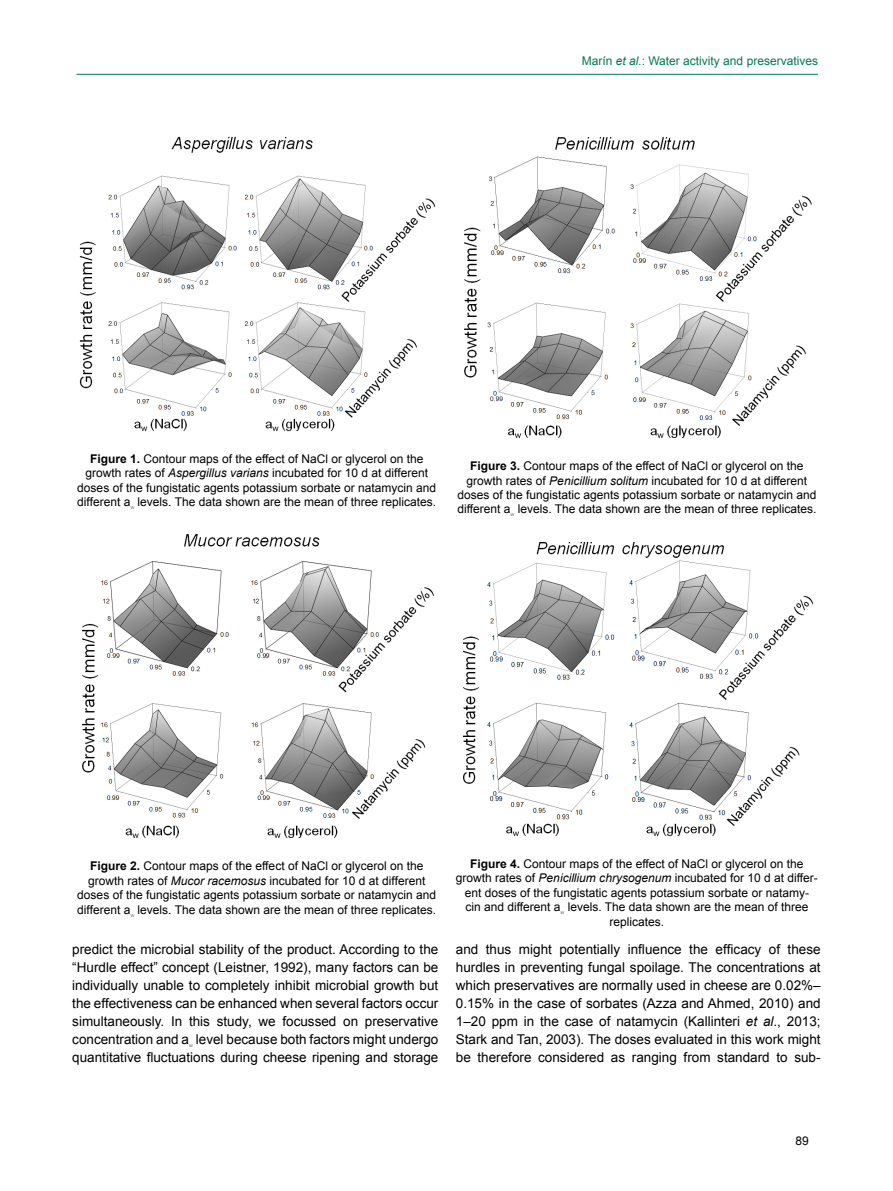
<style>
.page{position:relative;width:893px;height:1191px;background:#fff}
.page>*{position:absolute;margin:0;border:0;box-sizing:border-box;transform-origin:0 0}
.t1{font:13.5px/18px "Arial";color:#000;text-align:justify}
.t2{font:12px/14.4px "Arial";color:#000}
.t3{font:12px "Arial";color:#007a4e}
.t4{font:5.25px "Switzer EFN";color:#706f6f}
.s1{font-style:italic}
.s2{font-weight:700}
</style>
<div class="page">
<hr style="left:76px;top:74px;width:742px;height:1px;background:#007a4e">
<img style="left:79px;top:136px;width:357px;height:295px">
<img style="left:82px;top:534px;width:352px;height:305px">
<img style="left:464px;top:137px;width:348px;height:302px">
<img style="left:463px;top:542px;width:351px;height:294px">
<p class="t3" style="left:582px;top:53px;width:238px">Marín <span class="s1">et al.</span>: Water activity and preservatives</p>
<p class="t2" style="left:90px;top:451px;width:335px"><span class="s2">Figure 1.</span> Contour maps of the effect of NaCl or glycerol on the</p>
<p class="t2" style="left:85px;top:466px;width:344px">growth rates of <span class="s1">Aspergillus varians</span> incubated for 10 d at different</p>
<p class="t2" style="left:77px;top:480px;width:360px">doses of the fungistatic agents potassium sorbate or natamycin and</p>
<p class="t2" style="left:77px;top:495px;width:55px">different a</p>
<p class="t4" style="left:130px;top:504px;width:5px">w</p>
<p class="t2" style="left:138px;top:495px;width:300px">levels. The data shown are the mean of three replicates.</p>
<p class="t2" style="left:470px;top:459px;width:335px"><span class="s2">Figure 3.</span> Contour maps of the effect of NaCl or glycerol on the</p>
<p class="t2" style="left:467px;top:473px;width:342px">growth rates of <span class="s1">Penicillium solitum</span> incubated for 10 d at different</p>
<p class="t2" style="left:457px;top:487px;width:360px">doses of the fungistatic agents potassium sorbate or natamycin and</p>
<p class="t2" style="left:457px;top:502px;width:55px">different a</p>
<p class="t4" style="left:511px;top:511px;width:5px">w</p>
<p class="t2" style="left:518px;top:502px;width:300px">levels. The data shown are the mean of three replicates.</p>
<p class="t2" style="left:90px;top:859px;width:335px"><span class="s2">Figure 2.</span> Contour maps of the effect of NaCl or glycerol on the</p>
<p class="t2" style="left:88px;top:873px;width:339px">growth rates of <span class="s1">Mucor racemosus</span> incubated for 10 d at different</p>
<p class="t2" style="left:77px;top:888px;width:360px">doses of the fungistatic agents potassium sorbate or natamycin and</p>
<p class="t2" style="left:77px;top:902px;width:55px">different a</p>
<p class="t4" style="left:130px;top:911px;width:5px">w</p>
<p class="t2" style="left:138px;top:902px;width:300px">levels. The data shown are the mean of three replicates.</p>
<p class="t1" style="left:72px;top:940px;width:368px">predict the microbial stability of the product. According to the “Hurdle effect” concept (Leistner, 1992), many factors can be individually unable to completely inhibit microbial growth but the effectiveness can be enhanced when several factors occur simultaneously. In this study, we focussed on preservative concentration and a</p>
<p class="t4" style="left:189px;top:1042px;width:5px">w</p>
<p class="t1" style="left:72px;top:1030px;width:368px;text-align:right">level because both factors might undergo<br>quantitative fluctuations during cheese ripening and storage</p>
<p class="t2" style="left:470px;top:856px;width:335px"><span class="s2">Figure 4.</span> Contour maps of the effect of NaCl or glycerol on the</p>
<p class="t2" style="left:456px;top:871px;width:363px">growth rates of <span class="s1">Penicillium chrysogenum</span> incubated for 10 d at differ-</p>
<p class="t2" style="left:465px;top:885px;width:346px">ent doses of the fungistatic agents potassium sorbate or natamy-</p>
<p class="t2" style="left:465px;top:900px;width:97px">cin and different a</p>
<p class="t4" style="left:561px;top:909px;width:5px">w</p>
<p class="t2" style="left:610px;top:900px;width:200px;text-indent:-42px">levels. The data shown are the mean of three replicates.</p>
<p class="t1" style="left:456px;top:940px;width:366px">and thus might potentially influence the efficacy of these hurdles in preventing fungal spoilage. The concentrations at which preservatives are normally used in cheese are 0.02%– 0.15% in the case of sorbates (Azza and Ahmed, 2010) and 1–20 ppm in the case of natamycin (Kallinteri <span class="s1">et al</span>., 2013; Stark and Tan, 2003). The doses evaluated in this work might be therefore considered as ranging from standard to sub-</p>
<p class="t2" style="left:795px;top:1134px;width:15px">89</p>
</div>
